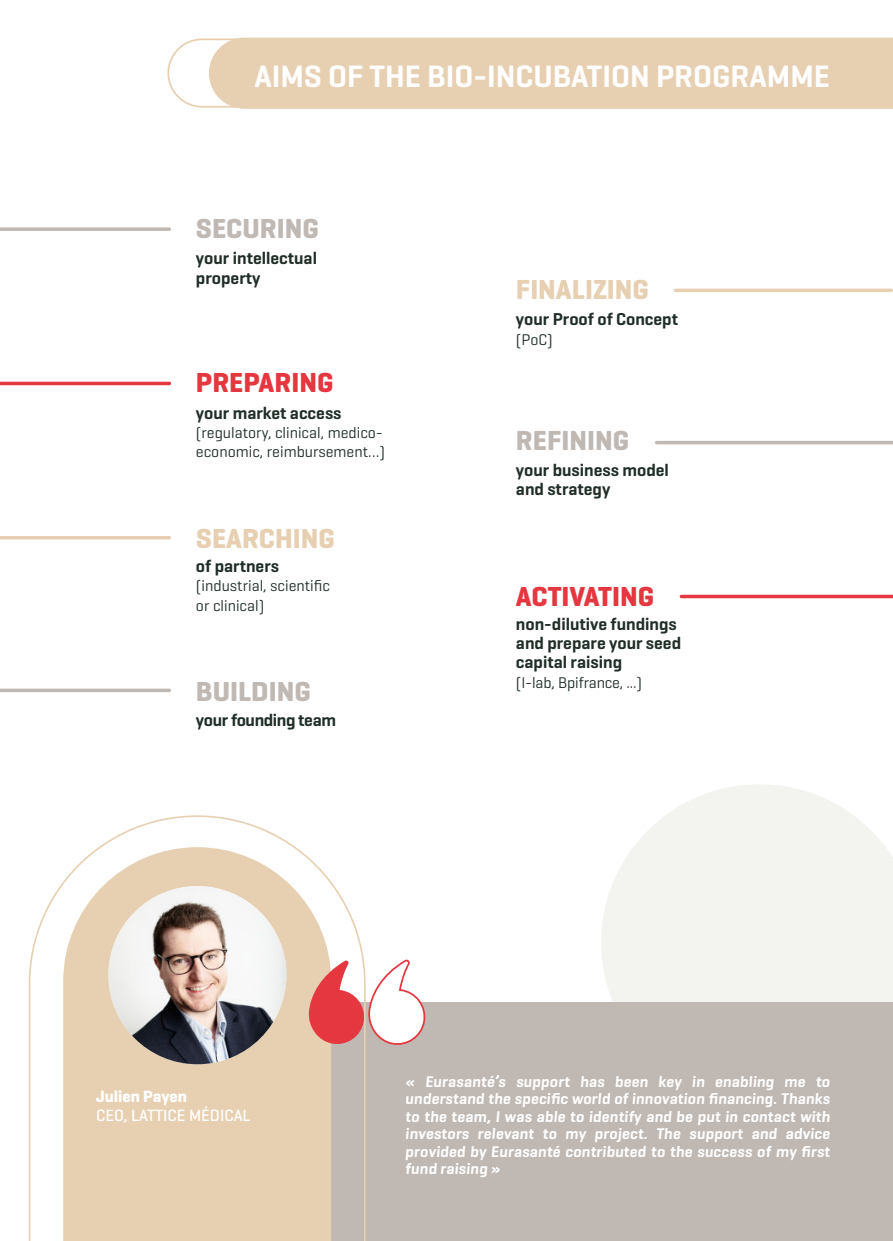
<style>
.page{position:relative;width:893px;height:1241px;background:#fff}
.page>*{position:absolute;margin:0;border:0;box-sizing:border-box;transform-origin:0 0}
.t1{font:600 31.5px "Geogrotesque";color:#fff}
.t2{font:700 28px "Geogrotesque";color:#bfb8b3}
.t3{font:700 28px "Geogrotesque";color:#e7d0b1}
.t4{font:700 28px "Geogrotesque";color:#e4373f}
.t5{font:600 17.5px/19.2px "Geogrotesque";color:#202e27}
.t6{font:600 17.5px "Geogrotesque";letter-spacing:-.02em;color:#202e27}
.t7{font:500 16.62px "Geogrotesque";color:#fff}
.t8{font:700 16.62px "Geogrotesque";color:#fff}
.t9{font:600 15.75px/17.5px "Geogrotesque";letter-spacing:.01em;color:#fff;text-align:justify}
.t10{font:15.75px/19.2px "Geogrotesque";color:#202e27}
</style>
<div class="page">
<svg style="left:601px;top:784px;width:292px;height:218px;fill:#f3f3ef"></svg>
<svg style="left:0;top:227px;width:169px;height:4px"></svg>
<svg style="left:0;top:381px;width:169px;height:4px"></svg>
<hr style="left:0;top:536px;width:169px;height:3px;background:#e7d0b1">
<svg style="left:0;top:688px;width:169px;height:4px"></svg>
<svg style="left:675px;top:288px;width:216px;height:4px"></svg>
<hr style="left:657px;top:441px;width:236px;height:3px;background:#bfb8b3">
<svg style="left:681px;top:594px;width:212px;height:4px"></svg>
<div style="left:238px;top:1002px;width:655px;height:238px;background:#bfb8b3"></div>
<div style="left:209px;top:38px;width:684px;height:71px;background:#e7d0b1"></div>
<svg style="left:29px;top:815px;width:337px;height:425px"></svg>
<svg style="left:63px;top:847px;width:268px;height:393px;background:#e9d4b8"></svg>
<svg style="left:308px;top:959px;width:118px;height:89px"></svg>
<img style="left:108px;top:885px;width:178px;height:179px;border-radius:89px">
<h1 class="t1" style="left:254px;top:63px;width:577px">AIMS OF THE BIO-INCUBATION PROGRAMME</h1>
<h2 class="t2" style="left:196px;top:213px;width:124px">SECURING</h2>
<p class="t5" style="left:196px;top:250px;width:123px">your intellectual property</p>
<h2 class="t4" style="left:196px;top:367px;width:139px">PREPARING</h2>
<p class="t5" style="left:196px;top:404px;width:147px">your market access</p>
<p class="t10" style="left:196px;top:424px;width:191px">(regulatory, clinical, medico&shy;economic, reimbursement…)</p>
<h2 class="t3" style="left:196px;top:523px;width:140px">SEARCHING</h2>
<p class="t5" style="left:196px;top:557px;width:85px">of partners</p>
<p class="t10" style="left:196px;top:577px;width:136px">(industrial, scientific or clinical)</p>
<h2 class="t2" style="left:196px;top:676px;width:116px">BUILDING</h2>
<p class="t6" style="left:196px;top:712px;width:142px">your founding team</p>
<h2 class="t3" style="left:516px;top:274px;width:134px">FINALIZING</h2>
<p class="t5" style="left:516px;top:311px;width:164px">your Proof of Concept</p>
<p class="t10" style="left:516px;top:331px;width:38px">(PoC)</p>
<h2 class="t2" style="left:516px;top:426px;width:115px">REFINING</h2>
<p class="t5" style="left:516px;top:461px;width:154px">your business model and strategy</p>
<h2 class="t4" style="left:516px;top:581px;width:140px">ACTIVATING</h2>
<p class="t5" style="left:516px;top:615px;width:167px">non-dilutive fundings and prepare your seed capital raising</p>
<p class="t10" style="left:516px;top:674px;width:128px">(I-lab, Bpifrance, ...)</p>
<p class="t8" style="left:96px;top:1087px;width:92px">Julien Payen</p>
<p class="t7" style="left:96px;top:1106px;width:156px">CEO, LATTICE MÉDICAL</p>
<p class="t9" style="left:405px;top:1073px;width:428px">« Eurasanté’s support has been key in enabling me to understand the specific world of innovation financing. Thanks to the team, I was able to identify and be put in contact with investors relevant to my project. The support and advice provided by Eurasanté contributed to the success of my first fund raising »</p>
</div>
